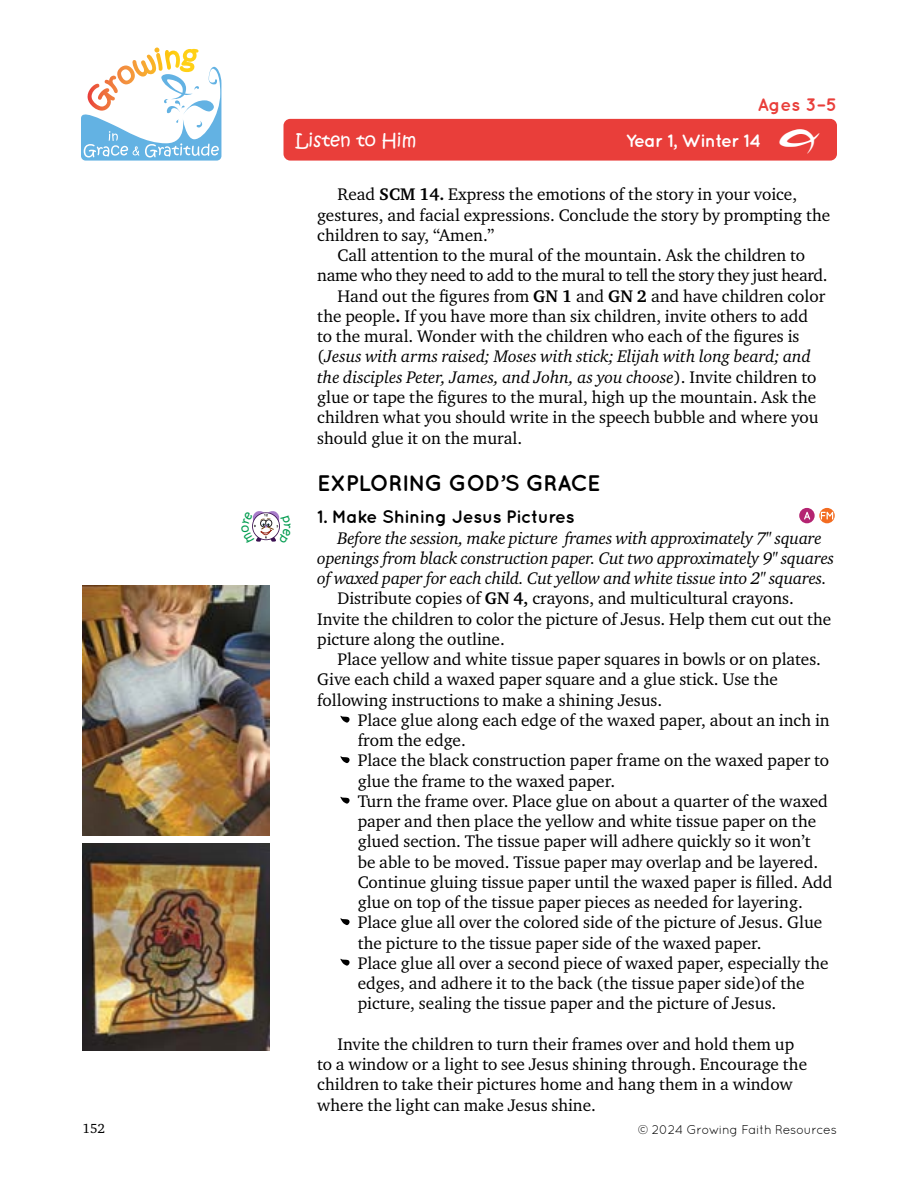
<style>
.page{position:relative;width:918px;height:1188px;background:#fff}
.page>*{position:absolute;margin:0;border:0;box-sizing:border-box;transform-origin:0 0}
.t1{font:69px "Growing Grace Gratitude";color:#000}
.t2{font:45px "Growing Grace Gratitude";color:#fff}
.t3{font:700 22.5px "Quicksand";letter-spacing:-.02em;color:#000}
.t4{font:700 18px "Quicksand";letter-spacing:-.02em;color:#000}
.t5{font:700 18px "Quicksand";letter-spacing:-.03em;color:#fff}
.t6{font:18px "Kristen Normal ITC Std";color:#fff}
.t7{font:700 18px "Quicksand";color:#e93e3a}
.t8{font:17.25px/20.2px "Charter ITC Std";color:#000}
.t9{font:italic 17.25px "Charter ITC Std";letter-spacing:-.01em;color:#000}
.t10{font:17.25px "Charter ITC Std";letter-spacing:-.02em;color:#000}
.t11{font:13.5px "Charter ITC Std";color:#000}
.t12{font:12.75px "Quicksand";letter-spacing:-.03em;color:#000}
.t13{font:12.15px "Kristen Normal ITC Std";color:#009c4f}
.s1{font-weight:700}
.s2{font-style:normal}
</style>
<div class="page">
<svg style="left:81px;top:48px;width:140px;height:113px"></svg>
<div style="left:284px;top:119px;width:553px;height:42px;background:#e93e3a;border-radius:7px"></div>
<div style="left:799px;top:508px;width:16px;height:15px;background:#b42472;border-radius:50%"></div>
<svg style="left:804px;top:512px;width:6px;height:8px"></svg>
<svg style="left:819px;top:508px;width:16px;height:15px"></svg>
<svg style="left:821px;top:512px;width:12px;height:8px"></svg>
<img style="left:82px;top:585px;width:188px;height:250px">
<img style="left:82px;top:843px;width:188px;height:208px">
<svg style="left:252px;top:511px;width:28px;height:31px"></svg>
<p class="t7" style="left:757px;top:94px;width:81px">Ages 3–5</p>
<p class="t6" style="left:296px;top:129px;width:122px">Listen to Him</p>
<p class="t5" style="left:626px;top:130px;width:137px">Year 1, Winter 14</p>
<h2 class="t2" style="left:779px;top:122px;width:42px">E</h2>
<p class="t8" style="left:317px;top:184px;width:515px;text-indent:20px">Read <span class="s1">SCM 14.</span> Express the emotions of the story in your voice, gestures, and facial expressions. Conclude the story by prompting the children to say, “Amen.”</p>
<p class="t8" style="left:338px;top:245px;width:469px">Call attention to the mural of the mountain. Ask the children to</p>
<p class="t10" style="left:317px;top:265px;width:512px">name who they need to add to the mural to tell the story they just heard.</p>
<p class="t8" style="left:338px;top:285px;width:489px">Hand out the figures from <span class="s1">GN 1</span> and <span class="s1">GN 2</span> and have children color</p>
<p class="t8" style="left:317px;top:306px;width:493px">the people<span class="s1">.</span> If you have more than six children, invite others to add</p>
<p class="t8" style="left:317px;top:326px;width:484px">to the mural. Wonder with the children who each of the figures is</p>
<p class="t9" style="left:317px;top:346px;width:495px"><span class="s2">(</span>Jesus with arms raised; Moses with stick; Elijah with long beard; and</p>
<p class="t9" style="left:317px;top:366px;width:501px">the disciples Peter, James, and John, as you choose<span class="s2">). Invite children to</span></p>
<p class="t8" style="left:317px;top:387px;width:501px">glue or tape the figures to the mural, high up the mountain. Ask the</p>
<p class="t8" style="left:317px;top:407px;width:503px">children what you should write in the speech bubble and where you</p>
<p class="t8" style="left:317px;top:427px;width:206px">should glue it on the mural.</p>
<h3 class="t3" style="left:317px;top:470px;width:285px">EXPLORING GOD’S GRACE</h3>
<p class="t4" style="left:317px;top:506px;width:259px">1. Make Shining Jesus Pictures</p>
<p class="t9" style="left:338px;top:527px;width:486px">Before the session, make picture frames with approximately 7" square</p>
<p class="t9" style="left:317px;top:547px;width:518px">openings from black construction paper. Cut two approximately 9" squares</p>
<p class="t9" style="left:317px;top:568px;width:511px">of waxed paper for each child. Cut yellow and white tissue into 2" squares.</p>
<p class="t8" style="left:338px;top:588px;width:458px">Distribute copies of <span class="s1">GN 4,</span> crayons, and multicultural crayons.</p>
<p class="t8" style="left:317px;top:608px;width:516px">Invite the children to color the picture of Jesus. Help them cut out the</p>
<p class="t8" style="left:317px;top:629px;width:189px">picture along the outline.</p>
<p class="t8" style="left:338px;top:649px;width:485px">Place yellow and white tissue paper squares in bowls or on plates.</p>
<p class="t8" style="left:317px;top:669px;width:462px">Give each child a waxed paper square and a glue stick. Use the</p>
<p class="t8" style="left:317px;top:689px;width:347px">following instructions to make a shining Jesus.</p>
<h1 class="t1" style="left:340px;top:693px;width:12px">Z</h1>
<p class="t8" style="left:358px;top:710px;width:473px">Place glue along each edge of the waxed paper, about an inch in from the edge.</p>
<h1 class="t1" style="left:340px;top:734px;width:12px">Z</h1>
<p class="t8" style="left:358px;top:750px;width:473px">Place the black construction paper frame on the waxed paper to glue the frame to the waxed paper.</p>
<h1 class="t1" style="left:340px;top:774px;width:12px">Z</h1>
<p class="t8" style="left:358px;top:791px;width:476px">Turn the frame over. Place glue on about a quarter of the waxed paper and then place the yellow and white tissue paper on the glued section. The tissue paper will adhere quickly so it won’t<br>be able to be moved. Tissue paper may overlap and be layered.<br>Continue gluing tissue paper until the waxed paper is filled. Add glue on top of the tissue paper pieces as needed for layering.</p>
<h1 class="t1" style="left:340px;top:896px;width:12px">Z</h1>
<p class="t8" style="left:358px;top:912px;width:466px">Place glue all over the colored side of the picture of Jesus. Glue the picture to the tissue paper side of the waxed paper.</p>
<h1 class="t1" style="left:340px;top:936px;width:12px">Z</h1>
<p class="t8" style="left:358px;top:953px;width:472px">Place glue all over a second piece of waxed paper, especially the edges, and adhere it to the back (the tissue paper side)of the picture, sealing the tissue paper and the picture of Jesus.</p>
<p class="t8" style="left:317px;top:1033px;width:491px;text-indent:20px">Invite the children to turn their frames over and hold them up to a window or a light to see Jesus shining through. Encourage the children to take their pictures home and hang them in a window where the light can make Jesus shine.</p>
<p class="t13" style="left:296px;top:523px;width:7px;rotate:90deg">r</p>
<p class="t11" style="left:82px;top:1120px;width:24px">152</p>
<p class="t12" style="left:638px;top:1122px;width:201px">© 2024 Growing Faith Resources</p>
</div>
